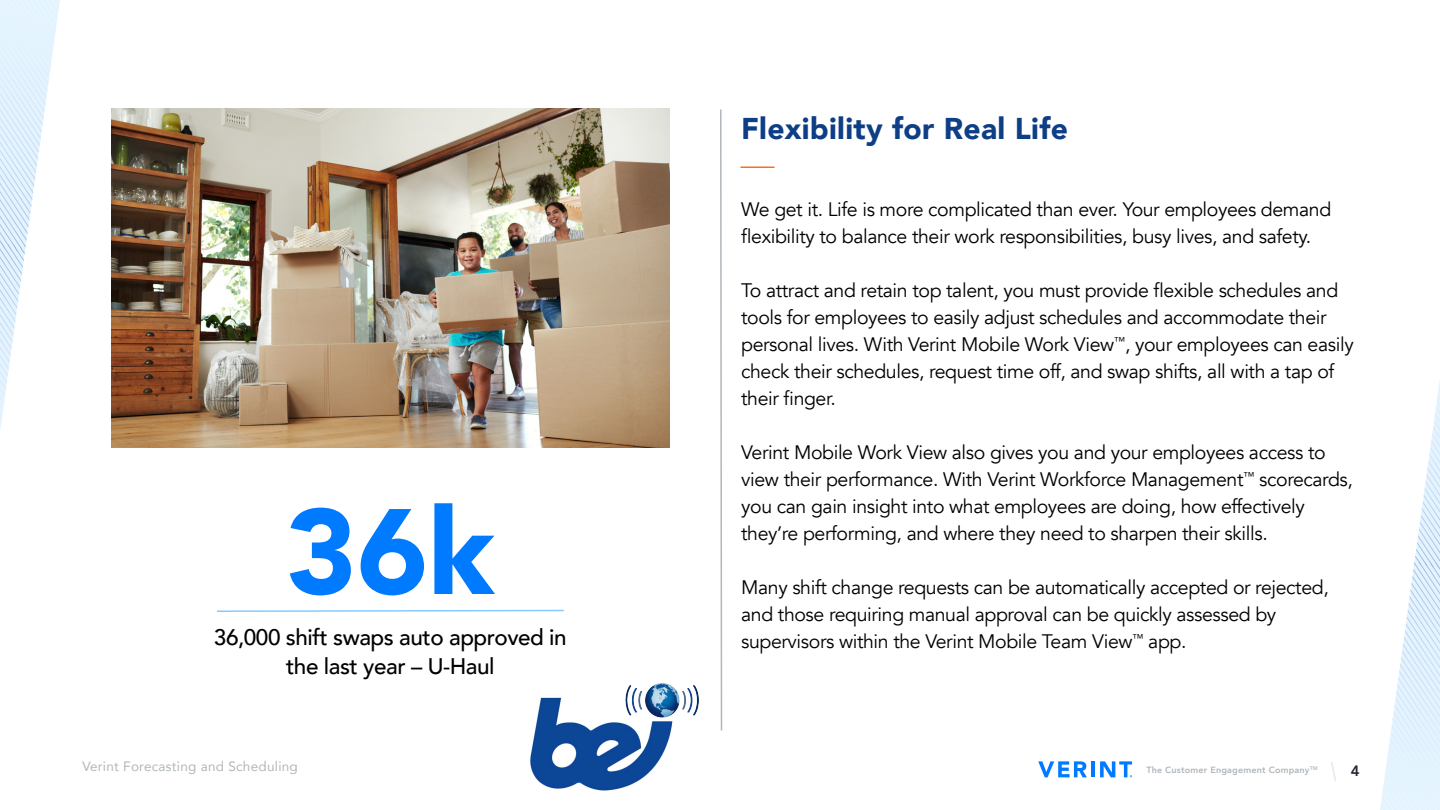
<style>
.page{position:relative;width:1440px;height:810px;background:#fff}
.page>*{position:absolute;margin:0;border:0;box-sizing:border-box;transform-origin:0 0}
.t1{font:900 120px "Avenir";color:#007aff}
.t2{font:900 30px "Avenir";letter-spacing:.01em;color:#0d3e86}
.t3{font:500 22.5px/28.5px "Avenir";letter-spacing:-.02em;color:#000;text-align:center}
.t4{font:19.5px/27px "Avenir";letter-spacing:-.02em;color:#000}
.t5{font:800 15px "Avenir";color:#262a33}
.t6{font:13.5px "Avenir";letter-spacing:.02em;color:#b0b6bb}
.t7{font:800 9px "Avenir";letter-spacing:.02em;color:#b0b6bb}
</style>
<div class="page">
<svg style="left:1038px;top:761px;width:49px;height:16px"></svg>
<hr style="left:1091px;top:761px;width:3px;height:16px;background:#007aff">
<svg style="left:1100px;top:761px;width:32px;height:16px"></svg>
<svg style="left:1380px;top:380px;width:60px;height:430px"></svg>
<svg style="left:1331px;top:762px;width:5px;height:19px"></svg>
<hr style="left:741px;top:166px;width:33px;height:2px;background:#fa6e1e">
<svg style="left:0;top:0;width:60px;height:430px"></svg>
<svg style="left:720px;top:109px;width:3px;height:622px"></svg>
<svg style="left:217px;top:609px;width:347px;height:3px"></svg>
<img style="left:112px;top:108px;width:557px;height:340px">
<img style="left:530px;top:684px;width:168px;height:107px">
<h1 class="t1" style="left:286px;top:449px;width:210px">36k</h1>
<p class="t3" style="left:214px;top:622px;width:354px">36,000 shift swaps auto approved in the last year – U-Haul</p>
<p class="t6" style="left:82px;top:756px;width:217px">Verint Forecasting and Scheduling</p>
<h2 class="t2" style="left:741px;top:103px;width:328px">Flexibility for Real Life</h2>
<p class="t4" style="left:741px;top:196px;width:591px">We get it. Life is more complicated than ever. Your employees demand flexibility to balance their work responsibilities, busy lives, and safety.</p>
<p class="t4" style="left:741px;top:277px;width:614px">To attract and retain top talent, you must provide flexible schedules and tools for employees to easily adjust schedules and accommodate their personal lives. With Verint Mobile Work View<sup>™</sup>, your employees can easily check their schedules, request time off, and swap shifts, all with a tap of their finger.</p>
<p class="t4" style="left:741px;top:439px;width:613px">Verint Mobile Work View also gives you and your employees access to view their performance. With Verint Workforce Management<sup>™</sup> scorecards, you can gain insight into what employees are doing, how effectively they’re performing, and where they need to sharpen their skills.</p>
<p class="t4" style="left:741px;top:574px;width:589px">Many shift change requests can be automatically accepted or rejected, and those requiring manual approval can be quickly assessed by supervisors within the Verint Mobile Team View<sup>™</sup> app.</p>
<p class="t7" style="left:1146px;top:763px;width:173px">The Customer Engagement Company<sup>TM</sup></p>
<p class="t5" style="left:1350px;top:759px;width:10px">4</p>
</div>
